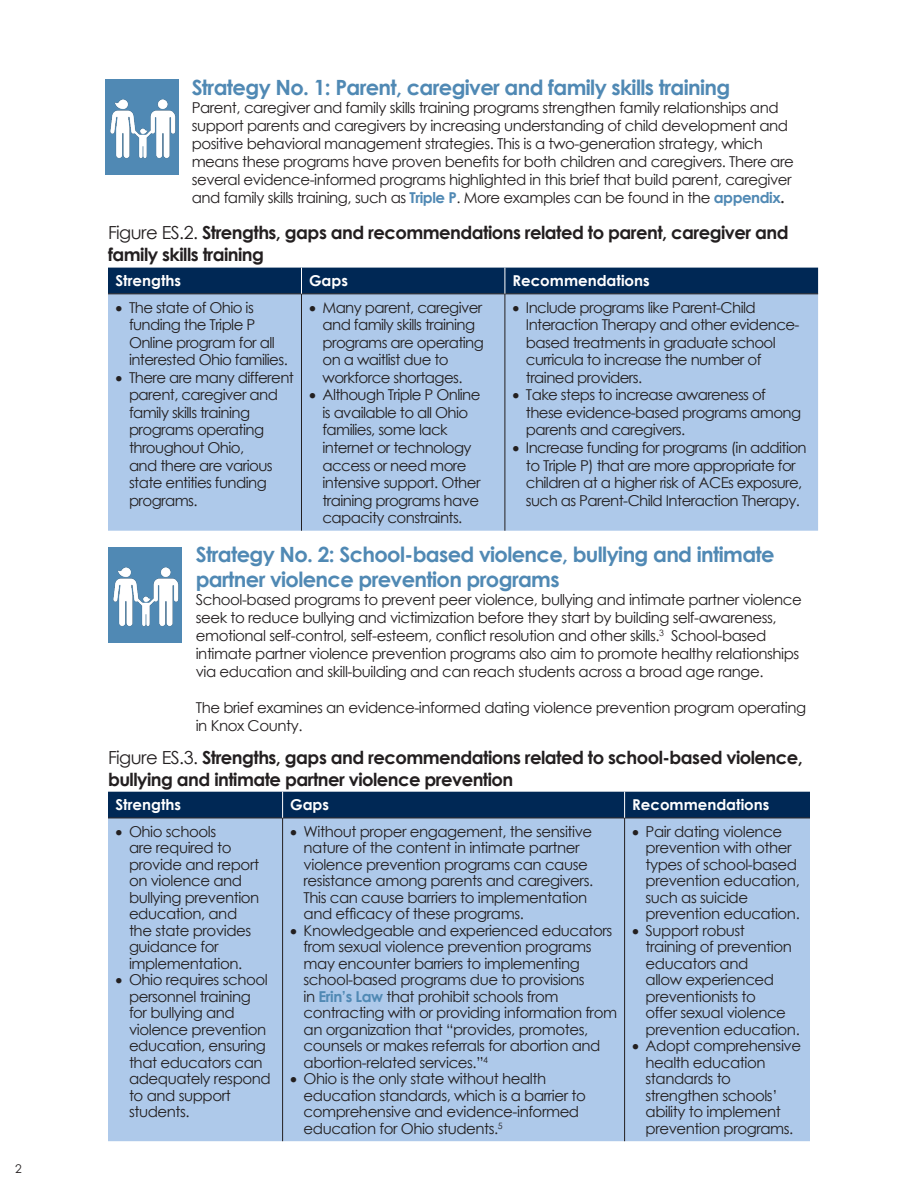
<style>
.page{position:relative;width:918px;height:1188px;background:#fff}
.page>*{position:absolute;margin:0;border:0;box-sizing:border-box;transform-origin:0 0}
.heading_2{font:700 21px/25.2px "Century Gothic";letter-spacing:-.03em;color:#5089b4}
.t1{font:700 18px/21.6px "Century Gothic";letter-spacing:-.03em;color:#231f20}
.t2{font:15px/16.5px "Century Gothic";letter-spacing:-.03em;color:#231f20}
.t3{font:700 15px "Century Gothic";color:#fff}
.t4{font:12px "Century Gothic Pro";color:#231f20}
.s1{font-weight:700;color:#5089b4}
.s2{font-weight:700}
.s3{font-weight:400}
</style>
<div class="page">
<div style="left:105px;top:79px;width:74px;height:96px;background:#5089b4"></div>
<img style="left:110px;top:99px;width:66px;height:60px">
<div style="left:108px;top:295px;width:710px;height:236px;background:#aec9ea"></div>
<hr style="left:108px;top:294px;width:194px;height:1px;background:#231f20">
<hr style="left:302px;top:294px;width:203px;height:1px;background:#231f20">
<hr style="left:301px;top:294px;width:1px;height:237px;background:#231f20">
<hr style="left:505px;top:294px;width:313px;height:1px;background:#231f20">
<hr style="left:505px;top:294px;width:1px;height:237px;background:#231f20">
<div style="left:108px;top:268px;width:710px;height:26px;background:#002855"></div>
<div style="left:108px;top:819px;width:702px;height:322px;background:#aec9ea"></div>
<hr style="left:108px;top:818px;width:175px;height:1px;background:#231f20">
<hr style="left:283px;top:818px;width:342px;height:1px;background:#231f20">
<hr style="left:282px;top:818px;width:1px;height:323px;background:#231f20">
<hr style="left:625px;top:818px;width:185px;height:1px;background:#231f20">
<hr style="left:624px;top:818px;width:1px;height:323px;background:#231f20">
<div style="left:108px;top:792px;width:702px;height:26px;background:#002855"></div>
<div style="left:108px;top:547px;width:74px;height:95px;background:#5089b4"></div>
<img style="left:113px;top:567px;width:66px;height:60px">
<p class="t4" style="left:15px;top:1162px;width:8px">2</p>
<p class="heading_2" style="left:192px;top:74px;width:540px">Strategy No. 1: Parent, caregiver and family skills training</p>
<p class="t2" style="left:192px;top:98px;width:604px;line-height:18px">Parent, caregiver and family skills training programs strengthen family relationships and support parents and caregivers by increasing understanding of child development and positive behavioral management strategies. This is a two-generation strategy, which means these programs have proven benefits for both children and caregivers. There are several evidence-informed programs highlighted in this brief that build parent, caregiver and family skills training, such as <span class="s1">Triple P</span>. More examples can be found in the <span class="s1">appendix</span><span class="s2">.</span></p>
<p class="t1" style="left:108px;top:221px;width:682px"><span class="s3">Figure ES.2.</span> Strengths, gaps and recommendations related to parent, caregiver and family skills training</p>
<p class="t3" style="left:116px;top:270px;width:67px">Strengths</p>
<p class="t3" style="left:309px;top:270px;width:40px">Gaps</p>
<p class="t3" style="left:512px;top:270px;width:139px">Recommendations</p>
<p class="t2" style="left:129px;top:298px;width:160px;line-height:17.5px;text-indent:-14px">• The state of Ohio is funding the Triple P<br>Online program for all interested Ohio families.</p>
<p class="t2" style="left:129px;top:368px;width:167px;line-height:17.5px;text-indent:-14px">• There are many different parent, caregiver and family skills training programs operating throughout Ohio,<br>and there are various state entities funding programs.</p>
<p class="t2" style="left:526px;top:298px;width:275px;line-height:17.5px;text-indent:-14px">• Include programs like Parent-Child Interaction Therapy and other evidence&shy;based treatments in graduate school curricula to increase the number of trained providers.</p>
<p class="t2" style="left:526px;top:386px;width:277px;line-height:17.5px;text-indent:-14px">• Take steps to increase awareness of these evidence-based programs among parents and caregivers.</p>
<p class="t2" style="left:526px;top:439px;width:282px;line-height:17.5px;text-indent:-14px">• Increase funding for programs (in addition to Triple P) that are more appropriate for children at a higher risk of ACEs exposure, such as Parent-Child Interaction Therapy.</p>
<p class="heading_2" style="left:196px;top:541px;width:580px">Strategy No. 2: School-based violence, bullying and intimate partner violence prevention programs</p>
<p class="t2" style="left:196px;top:591px;width:608px;line-height:18px">School-based programs to prevent peer violence, bullying and intimate partner violence seek to reduce bullying and victimization before they start by building self-awareness, emotional self-control, self-esteem, conflict resolution and other skills.<sup>3</sup> School-based intimate partner violence prevention programs also aim to promote healthy relationships via education and skill-building and can reach students across a broad age range.</p>
<p class="t2" style="left:196px;top:699px;width:612px;line-height:18px">The brief examines an evidence-informed dating violence prevention program operating in Knox County.</p>
<p class="t2" style="left:322px;top:298px;width:163px;line-height:17.5px;text-indent:-14px">• Many parent, caregiver and family skills training programs are operating on a waitlist due to workforce shortages.</p>
<p class="t2" style="left:322px;top:386px;width:160px;line-height:17.5px;text-indent:-14px">• Although Triple P Online is available to all Ohio families, some lack internet or technology access or need more intensive support. Other training programs have capacity constraints.</p>
<p class="t1" style="left:108px;top:746px;width:696px"><span class="s3">Figure ES.3.</span> Strengths, gaps and recommendations related to school-based violence, bullying and intimate partner violence prevention</p>
<p class="t3" style="left:116px;top:794px;width:67px">Strengths</p>
<p class="t3" style="left:290px;top:794px;width:40px">Gaps</p>
<p class="t3" style="left:632px;top:794px;width:139px">Recommendations</p>
<p class="t2" style="left:129px;top:823px;width:132px;text-indent:-14px">• Ohio schools<br>are required to provide and report on violence and bullying prevention education, and the state provides guidance for implementation.</p>
<p class="t2" style="left:129px;top:971px;width:143px;text-indent:-14px">• Ohio requires school personnel training for bullying and violence prevention education, ensuring that educators can adequately respond to and support students.</p>
<p class="t2" style="left:304px;top:823px;width:291px;text-indent:-14px">• Without proper engagement, the sensitive nature of the content in intimate partner violence prevention programs can cause resistance among parents and caregivers.<br>This can cause barriers to implementation and efficacy of these programs.</p>
<p class="t2" style="left:304px;top:922px;width:315px;text-indent:-14px">• Knowledgeable and experienced educators from sexual violence prevention programs may encounter barriers to implementing school-based programs due to provisions<br>in <span class="s1">Erin’s Law</span> that prohibit schools from contracting with or providing information from an organization that “provides, promotes, counsels or makes referrals for abortion and abortion-related services.”<sup>4</sup></p>
<p class="t2" style="left:304px;top:1070px;width:284px;text-indent:-14px">• Ohio is the only state without health education standards, which is a barrier to comprehensive and evidence-informed education for Ohio students.<sup>5</sup></p>
<p class="t2" style="left:646px;top:823px;width:156px;text-indent:-14px">• Pair dating violence prevention with other types of school-based prevention education, such as suicide prevention education.</p>
<p class="t2" style="left:646px;top:922px;width:156px;text-indent:-14px">• Support robust<br>training of prevention educators and<br>allow experienced preventionists to<br>offer sexual violence prevention education.</p>
<p class="t2" style="left:646px;top:1037px;width:157px;text-indent:-14px">• Adopt comprehensive health education standards to strengthen schools’ ability to implement prevention programs.</p>
</div>
